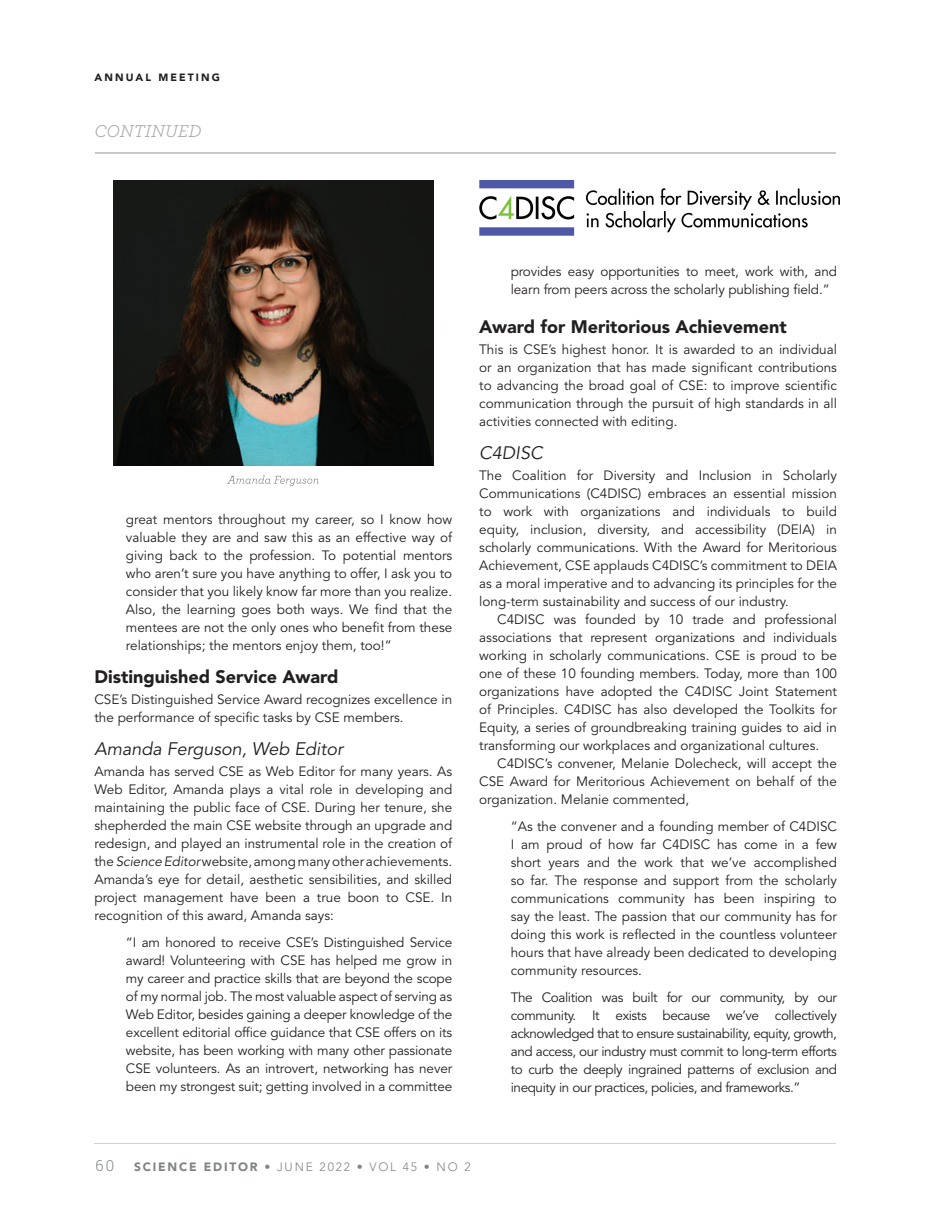
<style>
.page{position:relative;width:945px;height:1215px;background:#fff}
.page>*{position:absolute;margin:0;border:0;box-sizing:border-box;transform-origin:0 0}
.t1{font:900 18px "Avenir LT Std";color:#231f20}
.t2{font:italic 18px "Avenir LT Std";color:#231f20}
.t3{font:italic 18px "Archer";color:#a8a9ad}
.t4{font:300 15px "Roboto Slab";color:#808285}
.t5{font:13.5px/18px "Avenir LT Std";color:#231f20;text-align:justify}
.t6{font:300 12px "Avenir LT Std";letter-spacing:.15em;color:#808285}
.t7{font:900 10.5px "Avenir LT Std";letter-spacing:.2em;color:#231f20}
.s1{font-style:italic}
.s2{font-weight:900}
</style>
<div class="page">
<hr style="left:94px;top:1143px;width:742px;height:1px;background:#d1d2d4">
<hr style="left:95px;top:152px;width:741px;height:2px;background:#c7c8ca">
<img style="left:479px;top:180px;width:360px;height:55px">
<img style="left:113px;top:181px;width:321px;height:284px">
<svg style="left:227px;top:475px;width:92px;height:11px"></svg>
<p class="t7" style="left:94px;top:71px;width:127px">ANNUAL MEETING</p>
<h1 class="t3" style="left:94px;top:118px;width:108px">CONTINUED</h1>
<p class="t5" style="left:126px;top:511px;width:328px">great mentors throughout my career, so I know how valuable they are and saw this as an effective way of giving back to the profession. To potential mentors who aren’t sure you have anything to offer, I ask you to consider that you likely know far more than you realize.<br>Also, the learning goes both ways. We find that the mentees are not the only ones who benefit from these relationships; the mentors enjoy them, too!”</p>
<h1 class="t1" style="left:94px;top:666px;width:245px">Distinguished Service Award</h1>
<p class="t5" style="left:94px;top:691px;width:359px">CSE’s Distinguished Service Award recognizes excellence in the performance of specific tasks by CSE members.</p>
<h1 class="t2" style="left:94px;top:738px;width:250px">Amanda Ferguson, Web Editor</h1>
<p class="t5" style="left:94px;top:763px;width:359px">Amanda has served CSE as Web Editor for many years. As Web Editor, Amanda plays a vital role in developing and maintaining the public face of CSE. During her tenure, she shepherded the main CSE website through an upgrade and redesign, and played an instrumental role in the creation of the <span class="s1">Science Editor</span> website, among many other achievements.<br>Amanda’s eye for detail, aesthetic sensibilities, and skilled project management have been a true boon to CSE. In recognition of this award, Amanda says:</p>
<p class="t5" style="left:126px;top:934px;width:328px">“I am honored to receive CSE’s Distinguished Service award! Volunteering with CSE has helped me grow in my career and practice skills that are beyond the scope of my normal job. The most valuable aspect of serving as Web Editor, besides gaining a deeper knowledge of the excellent editorial office guidance that CSE offers on its website, has been working with many other passionate CSE volunteers. As an introvert, networking has never been my strongest suit; getting involved in a committee</p>
<p class="t5" style="left:511px;top:262px;width:328px">provides easy opportunities to meet, work with, and learn from peers across the scholarly publishing field.”</p>
<h1 class="t1" style="left:479px;top:316px;width:309px">Award for Meritorious Achievement</h1>
<p class="t5" style="left:479px;top:340px;width:359px">This is CSE’s highest honor. It is awarded to an individual or an organization that has made significant contributions to advancing the broad goal of CSE: to improve scientific communication through the pursuit of high standards in all activities connected with editing.</p>
<h1 class="t2" style="left:479px;top:442px;width:65px">C4DISC</h1>
<p class="t5" style="left:479px;top:466px;width:359px">The Coalition for Diversity and Inclusion in Scholarly Communications (C4DISC) embraces an essential mission to work with organizations and individuals to build equity, inclusion, diversity, and accessibility (DEIA) in scholarly communications. With the Award for Meritorious Achievement, CSE applauds C4DISC’s commitment to DEIA as a moral imperative and to advancing its principles for the long-term sustainability and success of our industry.</p>
<p class="t5" style="left:479px;top:610px;width:359px;text-indent:18px">C4DISC was founded by 10 trade and professional associations that represent organizations and individuals working in scholarly communications. CSE is proud to be one of these 10 founding members. Today, more than 100 organizations have adopted the C4DISC Joint Statement of Principles. C4DISC has also developed the Toolkits for Equity, a series of groundbreaking training guides to aid in transforming our workplaces and organizational cultures.</p>
<p class="t5" style="left:479px;top:754px;width:359px;text-indent:18px">C4DISC’s convener, Melanie Dolecheck, will accept the CSE Award for Meritorious Achievement on behalf of the organization. Melanie commented,</p>
<p class="t5" style="left:511px;top:817px;width:328px">“As the convener and a founding member of C4DISC I am proud of how far C4DISC has come in a few short years and the work that we’ve accomplished so far. The response and support from the scholarly communications community has been inspiring to say the least. The passion that our community has for doing this work is reflected in the countless volunteer hours that have already been dedicated to developing community resources.</p>
<p class="t5" style="left:511px;top:988px;width:328px">The Coalition was built for our community, by our community. It exists because we’ve collectively acknowledged that to ensure sustainability, equity, growth, and access, our industry must commit to long-term efforts to curb the deeply ingrained patterns of exclusion and inequity in our practices, policies, and frameworks.”</p>
<p class="t4" style="left:95px;top:1155px;width:20px">60</p>
<p class="t6" style="left:134px;top:1160px;width:338px"><span class="s2">SCIENCE EDITOR</span> • JUNE 2022 • VOL 45 • NO 2</p>
</div>
